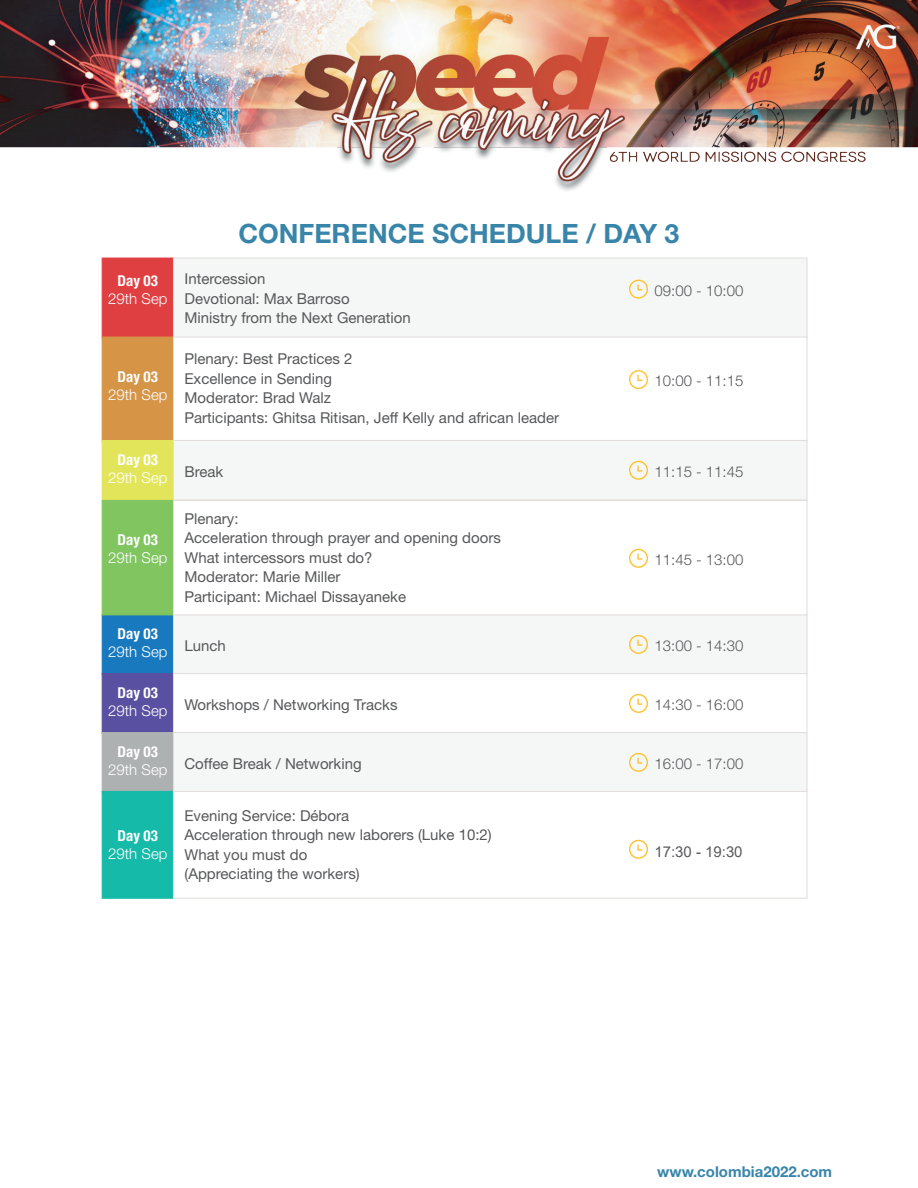
<style>
.page{position:relative;width:918px;height:1188px;background:#fff}
.page>*{position:absolute;margin:0;border:0;box-sizing:border-box;transform-origin:0 0}
.t1{font:700 26.55px "Helvetica Neue LT Std";color:#3985aa}
.t2{font:15px/19.5px "Helvetica Neue LT Std";color:#57585a}
.t3{font:300 15px "Helvetica Neue LT Std";color:#57585a}
.t4{font:300 15px/18px "Helvetica Neue LT Std";color:#fff}
.t5{font:700 15px "Helvetica Neue LT Std";color:#3985aa}
.t6{font:700 condensed 15px "Helvetica Neue LT Std";color:#fff}
.t7{font:15px "Arial";color:#58595b}
.s1{font-weight:700;font-stretch:condensed}
.s2{font-weight:700;font-stretch:condensed;color:#fff}
.s3{font-weight:300;color:#fff}
.s4{color:#57585b}
.s5{font-style:inherit}
</style>
<div class="page">
<img style="left:0;top:0;width:918px;height:191px">
<div style="left:102px;top:258px;width:72px;height:80px;background:#e03f42;border:1px solid #e03f42"></div>
<div style="left:173px;top:258px;width:634px;height:80px;background:#f5f7f6;border:1px solid #e2ddda"></div>
<svg style="left:629px;top:280px;width:19px;height:19px"></svg>
<div style="left:102px;top:337px;width:72px;height:105px;background:#d59446"></div>
<div style="left:173px;top:337px;width:634px;height:105px;background:#fff;border:1px solid #e2ddda"></div>
<svg style="left:629px;top:370px;width:19px;height:19px"></svg>
<div style="left:102px;top:440px;width:72px;height:60px;background:#e2e55a"></div>
<div style="left:173px;top:440px;width:634px;height:60px;background:#f5f7f6;border:1px solid #e2ddda"></div>
<svg style="left:629px;top:461px;width:19px;height:19px"></svg>
<div style="left:102px;top:614px;width:72px;height:60px;background:#1979bf;border:1px solid #1979bf"></div>
<div style="left:173px;top:614px;width:634px;height:60px;background:#f5f7f6;border:1px solid #e2ddda"></div>
<svg style="left:629px;top:635px;width:19px;height:19px"></svg>
<div style="left:102px;top:673px;width:72px;height:60px;background:#5a50a1"></div>
<div style="left:173px;top:673px;width:634px;height:60px;background:#fff;border:1px solid #e2ddda"></div>
<svg style="left:629px;top:694px;width:19px;height:19px"></svg>
<div style="left:102px;top:732px;width:72px;height:60px;background:#aeb1b1;border:1px solid #aeb1b1"></div>
<div style="left:173px;top:732px;width:634px;height:60px;background:#f5f7f6;border:1px solid #e2ddda"></div>
<svg style="left:629px;top:753px;width:19px;height:19px"></svg>
<div style="left:102px;top:791px;width:72px;height:107px;background:#15baa8;border:1px solid #15baa8"></div>
<div style="left:173px;top:791px;width:634px;height:107px;background:#fff;border:1px solid #e2ddda"></div>
<svg style="left:629px;top:840px;width:19px;height:19px"></svg>
<div style="left:102px;top:500px;width:72px;height:115px;background:#80c560"></div>
<div style="left:173px;top:500px;width:634px;height:115px;background:#fff;border:1px solid #e2ddda"></div>
<svg style="left:629px;top:549px;width:19px;height:19px"></svg>
<p class="t6" style="left:118px;top:272px;width:42px">Day 03</p>
<p class="t4" style="left:108px;top:289px;width:61px">29th Sep</p>
<p class="t6" style="left:118px;top:367px;width:42px">Day 03</p>
<p class="t4" style="left:108px;top:385px;width:61px">29th Sep</p>
<h1 class="t1" style="left:238px;top:217px;width:442px">CONFERENCE SCHEDULE / DAY 3</h1>
<p class="t2" style="left:184px;top:269px;width:228px">Intercession<br>Devotional: Max Barroso<br>Ministry from the Next Generation</p>
<p class="t3" style="left:655px;top:281px;width:90px">09:00 - 10:00</p>
<p class="t2" style="left:184px;top:349px;width:376px">Plenary: Best Practices 2<br>Excellence in Sending<br>Moderator: Brad Walz<br>Participants: Ghitsa Ritisan, Jeff Kelly and african leader</p>
<p class="t3" style="left:655px;top:372px;width:90px">10:00 - 11:15</p>
<p class="t4" style="left:108px;top:450px;width:117px;text-indent:9px"><span class="s1">Day 03<br></span>29th Sep <sup>Break</sup></p>
<p class="t6" style="left:118px;top:531px;width:42px">Day 03</p>
<p class="t4" style="left:108px;top:548px;width:61px">29th Sep</p>
<p class="t2" style="left:184px;top:509px;width:318px">Plenary:<br>Acceleration through prayer and opening doors<br>What intercessors must do?<br>Moderator: Marie Miller<br>Participant: Michael Dissayaneke</p>
<p class="t4" style="left:108px;top:624px;width:119px;text-indent:9px"><span class="s1">Day 03<br></span>29th Sep <sup>Lunch</sup></p>
<p class="t2" style="left:108px;top:686px;width:291px;line-height:12px;text-indent:9px"><span class="s2">Day 03<br></span><span class="s3">29th Sep</span> Workshops / Networking Tracks</p>
<p class="t2" style="left:108px;top:745px;width:255px;line-height:12px;text-indent:9px"><span class="s2">Day 03<br></span><span class="s3">29th Sep</span> Coffee Break / Networking</p>
<p class="t6" style="left:118px;top:827px;width:42px">Day 03</p>
<p class="t4" style="left:108px;top:845px;width:61px">29th Sep</p>
<p class="t2" style="left:184px;top:806px;width:309px">Evening Service: Débora<br>Acceleration through new laborers (Luke 10:2)<br>What you must do<br>(Appreciating the workers)</p>
<p class="t3" style="left:655px;top:462px;width:90px">11:15 - 11:45</p>
<p class="t3" style="left:655px;top:550px;width:90px">11:45 - 13:00</p>
<p class="t3" style="left:655px;top:636px;width:90px">13:00 - 14:30</p>
<p class="t3" style="left:655px;top:695px;width:90px">14:30 - 16:00</p>
<p class="t3" style="left:655px;top:754px;width:90px">16:00 - 17:00</p>
<p class="t7" style="left:655px;top:841px;width:90px">17:<span class="s4">3</span>0 - 19:<span class="s5">3</span>0</p>
<p class="t5" style="left:657px;top:1162px;width:176px">www.colombia2022.com</p>
</div>
